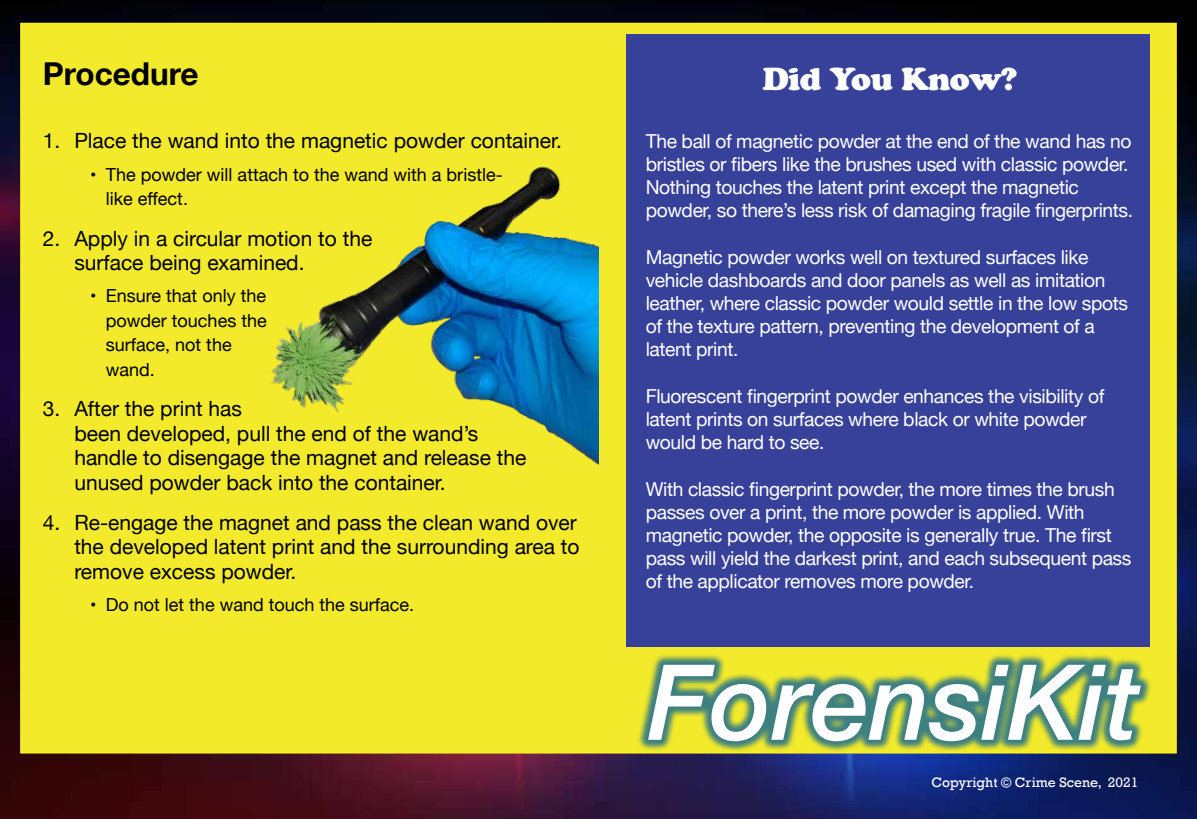
<style>
.page{position:relative;width:1197px;height:819px;background:#fff}
.page>*{position:absolute;margin:0;border:0;box-sizing:border-box;transform-origin:0 0}
.t1{font:italic 500 105px "Helvetica Neue";color:#fff}
.t2{font:31.5px "Cooper Black Std";letter-spacing:-.02em;color:#fff}
.t3{font:700 31.5px "Helvetica Neue";color:#000}
.t4{font:21px/24.5px "Helvetica Neue";color:#000}
.t5{font:19.25px/23.1px "Helvetica Neue";letter-spacing:-.02em;color:#fff}
.t6{font:18.03px/24.5px "Helvetica Neue";color:#000}
.t7{font:14px "Rockwell";color:#fff}
</style>
<div class="page">
<img style="left:0;top:0;width:1197px;height:819px">
<div style="left:20px;top:23px;width:1157px;height:731px;background:#f2ea2a;border:2px solid #fbee23"></div>
<div style="left:627px;top:34px;width:523px;height:612px;background:#37419a"></div>
<div style="left:637px;top:653px;width:515px;height:99px;background:#005c9f;opacity:.75"></div>
<img style="left:271px;top:166px;width:328px;height:299px">
<h2 class="t3" style="left:43px;top:49px;width:157px">Procedure</h2>
<p class="t4" style="left:43px;top:130px;width:521px">1. Place the wand into the magnetic powder container.</p>
<p class="t6" style="left:106px;top:163px;width:398px;text-indent:-16px">• The powder will attach to the wand with a bristle&shy;like effect.</p>
<p class="t4" style="left:74px;top:227px;width:299px;text-indent:-32px">2. Apply in a circular motion to the surface being examined.</p>
<p class="t6" style="left:106px;top:285px;width:162px;text-indent:-16px">• Ensure that only the powder touches the surface, not the wand.</p>
<p class="t4" style="left:74px;top:398px;width:454px;text-indent:-32px">3. After the print has<br>been developed, pull the end of the wand’s handle to disengage the magnet and release the unused powder back into the container.</p>
<p class="t4" style="left:74px;top:511px;width:507px;text-indent:-32px">4. Re-engage the magnet and pass the clean wand over the developed latent print and the surrounding area to remove excess powder.</p>
<p class="t6" style="left:90px;top:594px;width:326px">• Do not let the wand touch the surface.</p>
<h2 class="t2" style="left:763px;top:60px;width:256px">Did You Know?</h2>
<p class="t5" style="left:646px;top:130px;width:489px">The ball of magnetic powder at the end of the wand has no bristles or fibers like the brushes used with classic powder.<br>Nothing touches the latent print except the magnetic powder, so there’s less risk of damaging fragile fingerprints.</p>
<p class="t5" style="left:646px;top:246px;width:484px">Magnetic powder works well on textured surfaces like vehicle dashboards and door panels as well as imitation leather, where classic powder would settle in the low spots of the texture pattern, preventing the development of a latent print.</p>
<p class="t5" style="left:646px;top:385px;width:460px">Fluorescent fingerprint powder enhances the visibility of latent prints on surfaces where black or white powder would be hard to see.</p>
<p class="t5" style="left:646px;top:478px;width:487px">With classic fingerprint powder, the more times the brush passes over a print, the more powder is applied. With magnetic powder, the opposite is generally true. The first pass will yield the darkest print, and each subsequent pass of the applicator removes more powder.</p>
<h1 class="t1" style="left:648px;top:612px;width:494px">ForensiKit</h1>
<p class="t7" style="left:931px;top:774px;width:208px">Copyright © Crime Scene, 2021</p>
</div>
